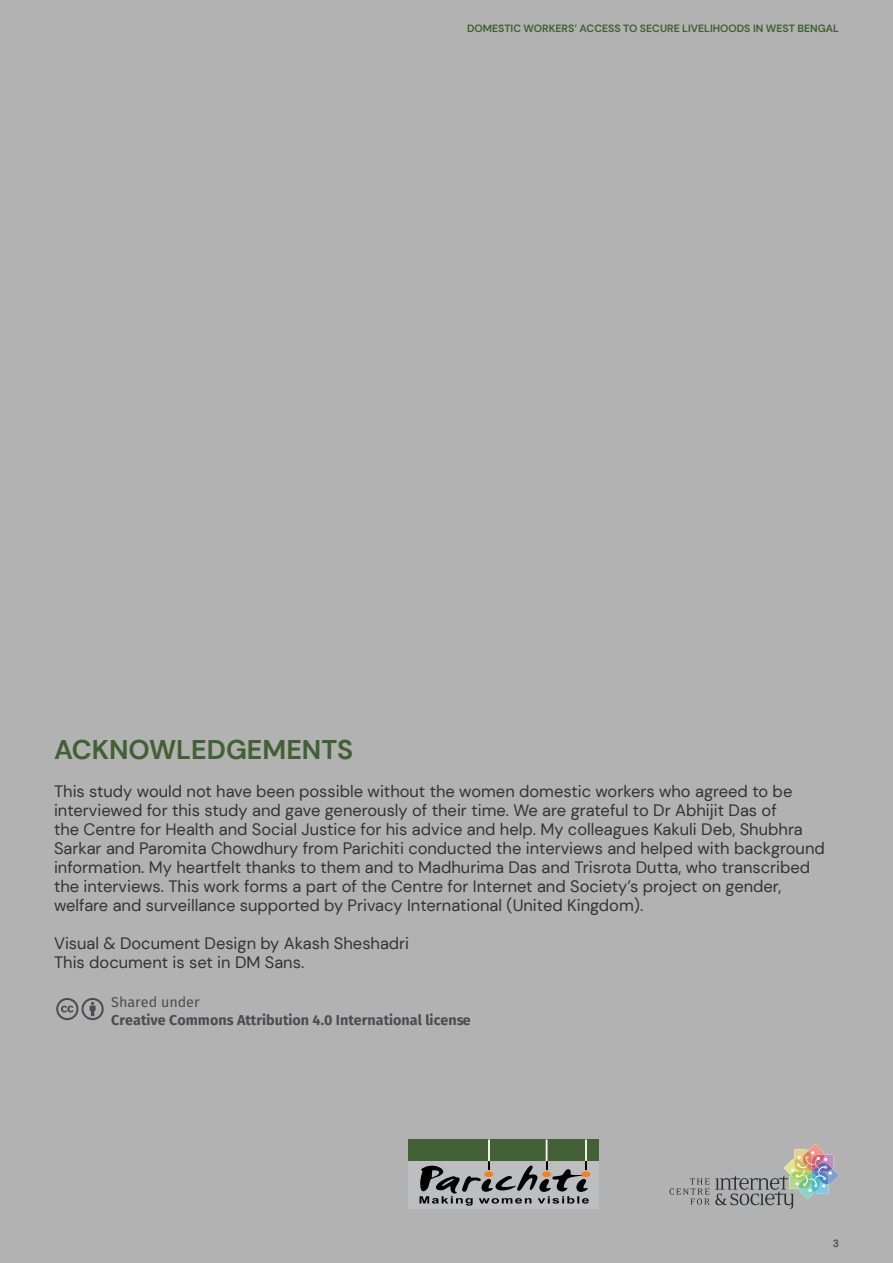
<style>
.page{position:relative;width:893px;height:1263px;background:#b2b2b2}
.page>*{position:absolute;margin:0;border:0;box-sizing:border-box;transform-origin:0 0}
.t1{font:700 27px "DM Sans";color:#416034}
.t2{font:16.5px/18.9px "DM Sans";color:#333}
.t3{font:700 14.25px "Fira Sans";color:#4d4d4f}
.t4{font:14.25px "Fira Sans";color:#4d4d4f}
.t5{font:700 10.5px "DM Sans";color:#416034}
</style>
<div class="page">
<div style="left:408px;top:1139px;width:191px;height:70px;background:#bcbec0"></div>
<div style="left:408px;top:1139px;width:191px;height:22px;background:#426135"></div>
<div style="left:581px;top:1171px;width:9px;height:6px;background:#f58220;border-radius:50%"></div>
<svg style="left:419px;top:1139px;width:170px;height:66px"></svg>
<svg style="left:669px;top:1144px;width:170px;height:65px"></svg>
<svg style="left:56px;top:998px;width:48px;height:22px"></svg>
<p class="t5" style="left:467px;top:22px;width:373px">DOMESTIC WORKERS’ ACCESS TO SECURE LIVELIHOODS IN WEST BENGAL</p>
<h1 class="t1" style="left:54px;top:732px;width:301px">ACKNOWLEDGEMENTS</h1>
<p class="t2" style="left:54px;top:781px;width:772px">This study would not have been possible without the women domestic workers who agreed to be interviewed for this study and gave generously of their time. We are grateful to Dr Abhijit Das of<br>the Centre for Health and Social Justice for his advice and help. My colleagues Kakuli Deb, Shubhra Sarkar and Paromita Chowdhury from Parichiti conducted the interviews and helped with background information. My heartfelt thanks to them and to Madhurima Das and Trisrota Dutta, who transcribed the interviews. This work forms a part of the Centre for Internet and Society’s project on gender, welfare and surveillance supported by Privacy International (United Kingdom).</p>
<p class="t2" style="left:54px;top:933px;width:357px">Visual &amp; Document Design by Akash Sheshadri<br>This document is set in DM Sans.</p>
<p class="t4" style="left:111px;top:992px;width:90px">Shared under</p>
<p class="t3" style="left:111px;top:1007px;width:361px">Creative Commons Attribution 4.0 International license</p>
<p class="t5" style="left:833px;top:1236px;width:8px">3</p>
</div>
